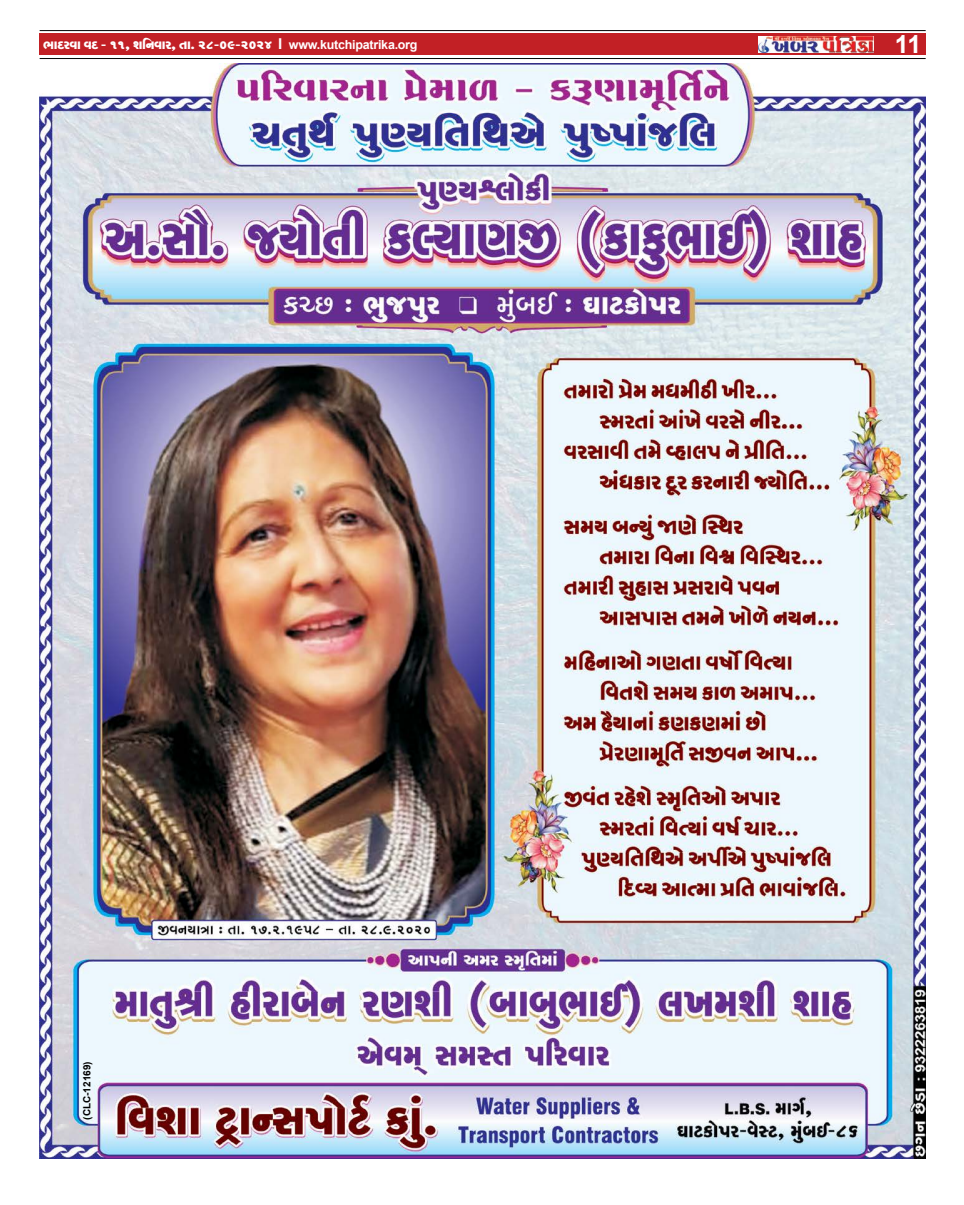
<style>
.page{position:relative;width:964px;height:1205px;background:#fff}
.page>*{position:absolute;margin:0;border:0;box-sizing:border-box;transform-origin:0 0}
.t1{font:700 25px "Arial";color:#fff}
.t2{font:15px "SHREE GUJ7";letter-spacing:-.02em;color:#fff}
.t3{font:700 10px "Arial";color:#000}
.s1{font-family:"Arial";font-weight:700}
.s2{font-family:"Arial";font-weight:700;font-size:12.5px}
</style>
<div class="page">
<hr style="left:40px;top:58px;width:885px;height:1px;background:#000">
<div style="left:40px;top:34px;width:886px;height:21px;background:#c22025"></div>
<hr style="left:40px;top:30px;width:885px;height:1px;background:#000">
<img style="left:758px;top:36px;width:116px;height:17px">
<img style="left:40px;top:64px;width:885px;height:1094px">
<p class="t2" style="left:43px;top:38px;width:376px">cpv$fhp hv$ - 11, ir“hpf, sp. 28-09-2024 <span class="s1">I</span> <span class="s2">www.kutchipatrika.org</span></p>
<h1 class="t1" style="left:895px;top:26px;width:28px">11</h1>
<p class="t3" style="left:80px;top:1120px;width:60px;rotate:-90deg">(CLC-12169)</p>
</div>
